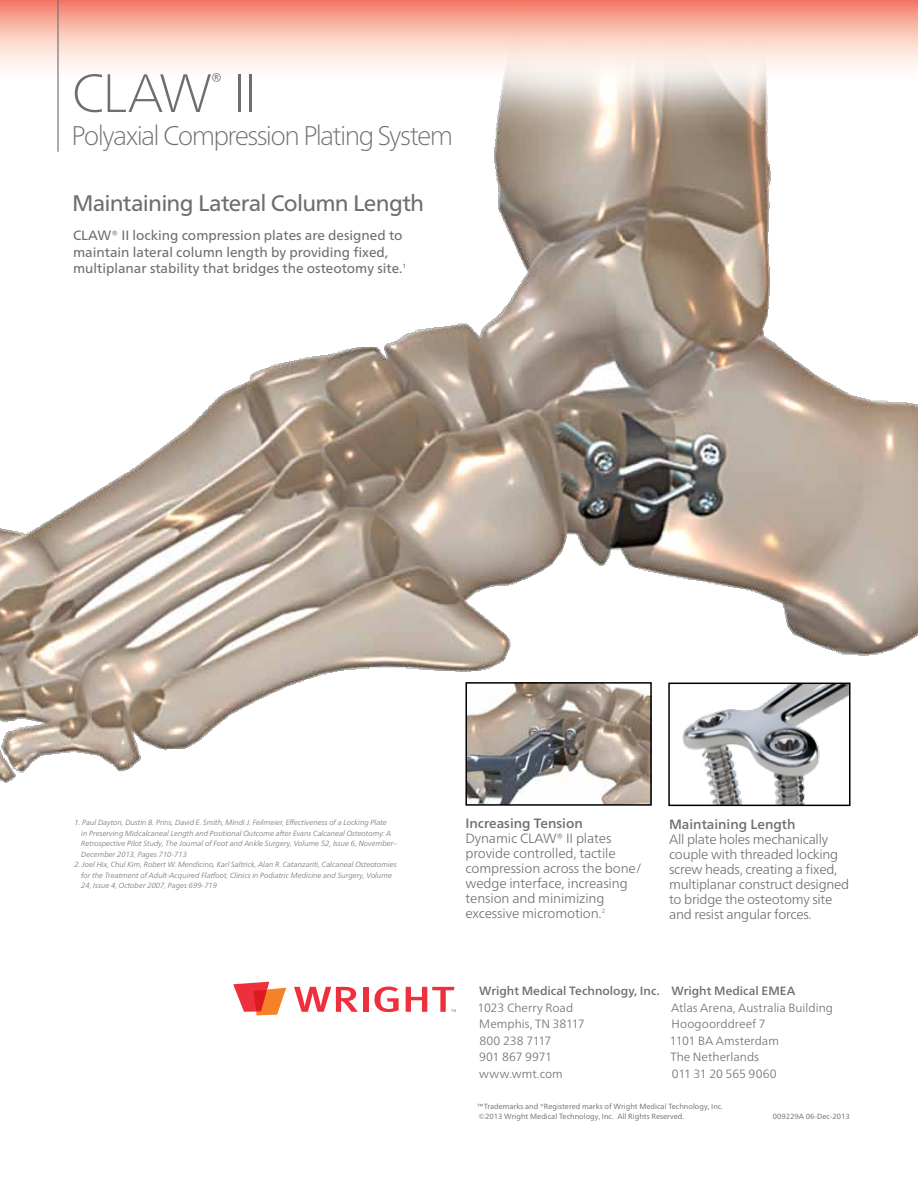
<style>
.page{position:relative;width:918px;height:1188px;background:#fff}
.page>*{position:absolute;margin:0;border:0;box-sizing:border-box;transform-origin:0 0}
.t1{font:100 54px "Frutiger Neue LT Pro";letter-spacing:-.04em;color:#6d6e71}
.t2{font:100 27px "Frutiger Neue LT Pro";letter-spacing:-.06em;color:#6d6e71}
.t3{font:22.5px "Frutiger Neue LT Pro";letter-spacing:-.035em;color:#6d6e71}
.t4{font:300 13.5px/15px "Frutiger Neue LT Pro";letter-spacing:-.02em;color:#6d6e71}
.t5{font:13.5px/16.5px "Frutiger Neue LT Pro";color:#6d6e71}
.t6{font:500 13.5px "Frutiger Neue LT Pro";color:#6d6e71}
.t7{font:300 12px/16.5px "Frutiger Neue LT Pro";color:#6d6e71}
.t8{font:500 12px "Frutiger Neue LT Pro";color:#6d6e71}
.t9{font:italic 300 7.5px/10.5px "Frutiger Neue LT Pro";color:#6d6e71}
.t10{font:7.5px/9.8px "Frutiger Neue LT Pro";color:#6d6e71}
</style>
<div class="page">
<img style="left:0;top:0;width:918px;height:785px">
<hr style="left:57px;top:0;width:2px;height:152px;background:#6d6e71">
<img style="left:468px;top:685px;width:181px;height:118px">
<div style="left:465px;top:682px;width:187px;height:124px;border:2px solid #000"></div>
<svg style="left:294px;top:987px;width:64px;height:25px"></svg>
<div style="left:363px;top:987px;width:6px;height:25px;background:#ee303c"></div>
<svg style="left:374px;top:987px;width:25px;height:25px"></svg>
<svg style="left:233px;top:982px;width:53px;height:33px"></svg>
<svg style="left:406px;top:987px;width:50px;height:25px"></svg>
<img style="left:671px;top:686px;width:176px;height:117px">
<div style="left:668px;top:683px;width:182px;height:123px;border:2px solid #000"></div>
<h1 class="t1" style="left:71px;top:60px;width:187px">CLAW<sup>®</sup> II</h1>
<h2 class="t2" style="left:71px;top:119px;width:383px">Polyaxial Compression Plating System</h2>
<h3 class="t3" style="left:72px;top:190px;width:354px">Maintaining Lateral Column Length</h3>
<h3 class="t5" style="left:73px;top:227px;width:335px">CLAW® II locking compression plates are designed to maintain lateral column length by providing fixed, multiplanar stability that bridges the osteotomy site.<sup>1</sup></h3>
<p class="t9" style="left:81px;top:818px;width:317px;text-indent:-7px">1. Paul Dayton, Dustin B. Prins, David E. Smith, Mindi J. Feilmeier, Effectiveness of a Locking Plate<br>in Preserving Midcalcaneal Length and Positional Outcome after Evans Calcaneal Osteotomy: A Retrospective Pilot Study, The Journal of Foot and Ankle Surgery, Volume 52, Issue 6, November– December 2013, Pages 710-713</p>
<p class="t9" style="left:81px;top:860px;width:317px;text-indent:-7px">2. Joel Hix, Chul Kim, Robert W. Mendicino, Karl Saltrick, Alan R. Catanzariti, Calcaneal Osteotomies for the Treatment of Adult-Acquired Flatfoot, Clinics in Podiatric Medicine and Surgery, Volume<br>24, Issue 4, October 2007, Pages 699-719</p>
<h3 class="t6" style="left:465px;top:816px;width:119px">Increasing Tension</h3>
<h3 class="t4" style="left:465px;top:831px;width:178px">Dynamic CLAW® II plates provide controlled, tactile compression across the bone/ wedge interface, increasing tension and minimizing excessive micromotion.<sup>2</sup></h3>
<h3 class="t6" style="left:669px;top:816px;width:128px">Maintaining Length</h3>
<h3 class="t4" style="left:669px;top:832px;width:182px">All plate holes mechanically couple with threaded locking screw heads, creating a fixed, multiplanar construct designed to bridge the osteotomy site and resist angular forces.</h3>
<h3 class="t8" style="left:479px;top:984px;width:182px">Wright Medical Technology, Inc.</h3>
<h3 class="t7" style="left:478px;top:999px;width:109px">1023 Cherry Road<br>Memphis, TN 38117<br>800 238 7117<br>901 867 9971 www.wmt.com</h3>
<h3 class="t8" style="left:671px;top:984px;width:126px">Wright Medical EMEA</h3>
<h3 class="t7" style="left:670px;top:999px;width:165px">Atlas Arena, Australia Building<br>Hoogoorddreef 7<br>1101 BA Amsterdam<br>The Netherlands<br>011 31 20 565 9060</h3>
<p class="t10" style="left:477px;top:1102px;width:248px">™Trademarks and ®Registered marks of Wright Medical Technology, I nc. ©2013 Wright Medical Technology, I nc. All Rights Reserved.</p>
<p class="t10" style="left:773px;top:1112px;width:78px">009229A 06-Dec-2013</p>
</div>
